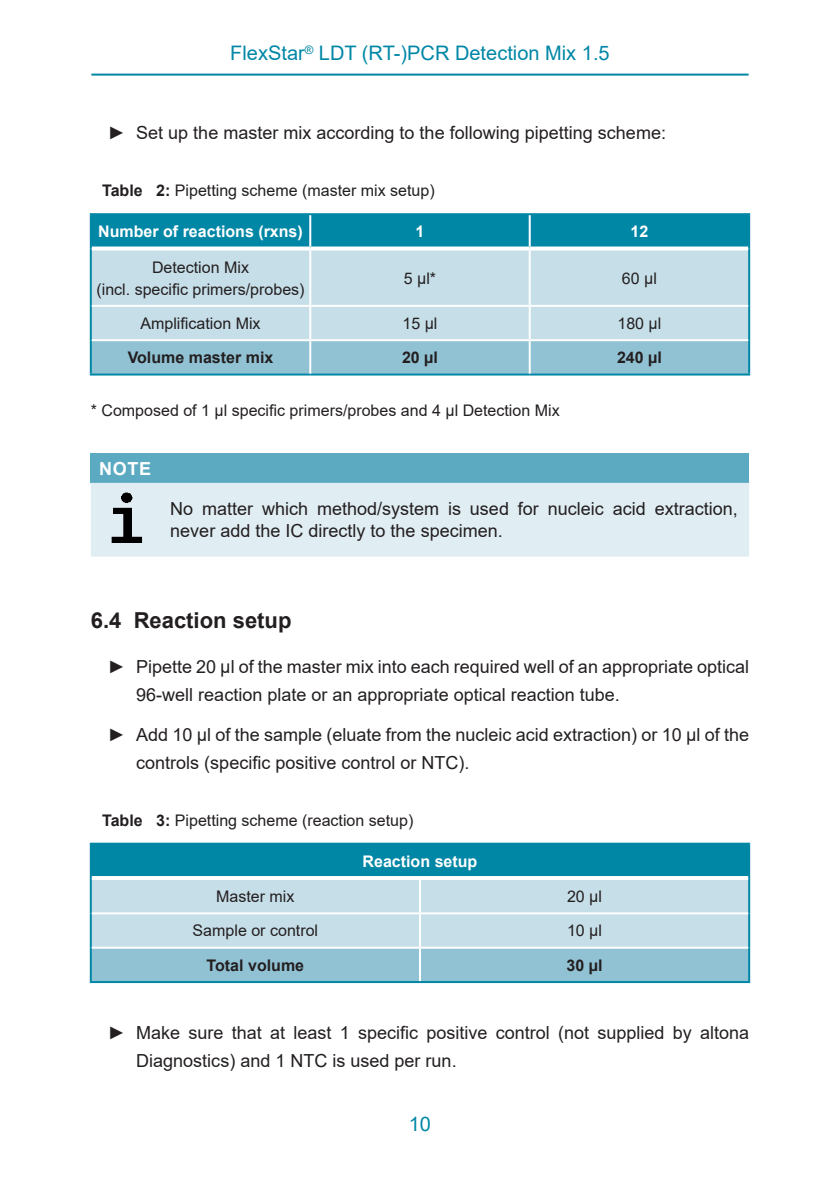
<style>
.page{position:relative;width:840px;height:1191px;background:#fff}
.page>*{position:absolute;margin:0;border:0;box-sizing:border-box;transform-origin:0 0}
.Level_2{font:700 22px "Arial";color:#231f20}
.Seitenkopf{font:20px "Arial";color:#0087a6}
.Note_para{font:18px/28px "Arial";color:#231f20}
.Note_Titel{font:700 18px "Arial";color:#fff}
.Mengentext_zentriert{font:16px/22px "Arial";color:#231f20;text-align:center}
.Titel{font:16px "Arial";color:#231f20}
.Fussnote{font:16px "Arial";color:#231f20}
.Kopfzeile{font:700 16px "Arial";color:#fff}
.Fußzeile{font:700 16px "Arial";color:#231f20}
.s1{font-weight:700}
</style>
<div class="page">
<hr style="left:91px;top:74px;width:657px;height:2px;background:#0087a6">
<svg style="left:92px;top:215px;width:655px;height:158px;background:#92c6d6"></svg>
<hr style="left:90px;top:248px;width:2px;height:58px;background:#0087a6">
<hr style="left:90px;top:306px;width:2px;height:34px;background:#0087a6">
<hr style="left:90px;top:340px;width:2px;height:33px;background:#0087a6">
<hr style="left:90px;top:373px;width:220px;height:2px;background:#0087a6">
<hr style="left:310px;top:373px;width:219px;height:2px;background:#0087a6">
<hr style="left:529px;top:373px;width:220px;height:2px;background:#0087a6">
<hr style="left:90px;top:213px;width:220px;height:2px;background:#0087a6">
<hr style="left:90px;top:215px;width:2px;height:33px;background:#0087a6">
<svg style="left:92px;top:246px;width:218px;height:4px"></svg>
<hr style="left:310px;top:213px;width:219px;height:2px;background:#0087a6">
<hr style="left:309px;top:215px;width:2px;height:31px;background:#fff">
<svg style="left:310px;top:246px;width:219px;height:4px"></svg>
<hr style="left:529px;top:213px;width:220px;height:2px;background:#0087a6">
<hr style="left:747px;top:215px;width:2px;height:33px;background:#0087a6">
<hr style="left:747px;top:248px;width:2px;height:58px;background:#0087a6">
<hr style="left:747px;top:306px;width:2px;height:34px;background:#0087a6">
<hr style="left:747px;top:340px;width:2px;height:33px;background:#0087a6">
<hr style="left:528px;top:215px;width:2px;height:31px;background:#fff">
<hr style="left:309px;top:250px;width:2px;height:55px;background:#fff">
<hr style="left:528px;top:250px;width:2px;height:55px;background:#fff">
<hr style="left:92px;top:305px;width:218px;height:2px;background:#fff">
<hr style="left:310px;top:305px;width:219px;height:2px;background:#fff">
<hr style="left:309px;top:307px;width:2px;height:32px;background:#fff">
<hr style="left:529px;top:305px;width:218px;height:2px;background:#fff">
<hr style="left:528px;top:307px;width:2px;height:32px;background:#fff">
<hr style="left:92px;top:339px;width:218px;height:2px;background:#fff">
<hr style="left:310px;top:339px;width:219px;height:2px;background:#fff">
<hr style="left:309px;top:341px;width:2px;height:32px;background:#fff">
<hr style="left:529px;top:339px;width:218px;height:2px;background:#fff">
<hr style="left:528px;top:341px;width:2px;height:32px;background:#fff">
<svg style="left:529px;top:246px;width:218px;height:4px"></svg>
<div style="left:91px;top:454px;width:657px;height:29px;background:#5caac2"></div>
<div style="left:91px;top:483px;width:657px;height:73px;background:#e0edf3"></div>
<img style="left:94px;top:488px;width:62px;height:63px">
<div style="left:91px;top:843px;width:657px;height:35px;background:#0087a6"></div>
<svg style="left:92px;top:880px;width:655px;height:101px;background:#b5d5e1"></svg>
<hr style="left:90px;top:878px;width:2px;height:35px;background:#0087a6">
<hr style="left:90px;top:913px;width:2px;height:34px;background:#0087a6">
<hr style="left:90px;top:947px;width:2px;height:34px;background:#0087a6">
<hr style="left:90px;top:981px;width:330px;height:2px;background:#0087a6">
<hr style="left:420px;top:981px;width:329px;height:2px;background:#0087a6">
<hr style="left:90px;top:842px;width:330px;height:2px;background:#0087a6">
<hr style="left:90px;top:844px;width:2px;height:34px;background:#0087a6">
<hr style="left:420px;top:842px;width:329px;height:2px;background:#0087a6">
<hr style="left:747px;top:844px;width:2px;height:34px;background:#0087a6">
<hr style="left:747px;top:878px;width:2px;height:35px;background:#0087a6">
<hr style="left:747px;top:913px;width:2px;height:34px;background:#0087a6">
<hr style="left:747px;top:947px;width:2px;height:34px;background:#0087a6">
<hr style="left:92px;top:876px;width:328px;height:4px;background:#fff">
<hr style="left:420px;top:876px;width:327px;height:4px;background:#fff">
<hr style="left:419px;top:880px;width:2px;height:32px;background:#fff">
<hr style="left:92px;top:912px;width:328px;height:2px;background:#fff">
<hr style="left:420px;top:912px;width:327px;height:2px;background:#fff">
<hr style="left:419px;top:914px;width:2px;height:32px;background:#fff">
<hr style="left:92px;top:946px;width:328px;height:2px;background:#fff">
<hr style="left:420px;top:946px;width:327px;height:2px;background:#fff">
<hr style="left:419px;top:948px;width:2px;height:33px;background:#fff">
<p class="Seitenkopf" style="left:230px;top:40px;width:381px">FlexStar<sup>®</sup> LDT (RT-)PCR Detection Mix 1.5</p>
<p class="Note_para" style="left:108px;top:119px;width:559px">► Set up the master mix according to the following pipetting scheme:</p>
<p class="Titel" style="left:102px;top:179px;width:334px"><span class="s1">Table 2:</span> Pipetting scheme (master mix setup)</p>
<p class="Kopfzeile" style="left:98px;top:220px;width:206px">Number of reactions (rxns)</p>
<p class="Kopfzeile" style="left:415px;top:220px;width:10px">1</p>
<p class="Kopfzeile" style="left:630px;top:220px;width:19px">12</p>
<p class="Mengentext_zentriert" style="left:96px;top:256px;width:209px">Detection Mix<br>(incl. specific primers/probes)</p>
<p class="Mengentext_zentriert" style="left:403px;top:267px;width:34px">5 µl*</p>
<p class="Mengentext_zentriert" style="left:621px;top:267px;width:37px">60 µl</p>
<p class="Mengentext_zentriert" style="left:140px;top:312px;width:122px">Amplification Mix</p>
<p class="Mengentext_zentriert" style="left:402px;top:312px;width:37px">15 µl</p>
<p class="Mengentext_zentriert" style="left:617px;top:312px;width:45px">180 µl</p>
<p class="Fußzeile" style="left:128px;top:346px;width:147px">Volume master mix</p>
<p class="Fußzeile" style="left:402px;top:346px;width:37px">20 µl</p>
<p class="Fußzeile" style="left:616px;top:346px;width:46px">240 µl</p>
<p class="Fussnote" style="left:91px;top:400px;width:470px">* Composed of 1 µl specific primers/probes and 4 µl Detection Mix</p>
<p class="Note_Titel" style="left:99px;top:456px;width:53px">NOTE</p>
<p class="Note_para" style="left:170px;top:498px;width:568px;line-height:22px">No matter which method/system is used for nucleic acid extraction, never add the IC directly to the specimen.</p>
<p class="Level_2" style="left:91px;top:605px;width:202px">6.4 Reaction setup</p>
<p class="Note_para" style="left:136px;top:653px;width:614px;text-indent:-28px">► Pipette 20 µl of the master mix into each required well of an appropriate optical<br>96-well reaction plate or an appropriate optical reaction tube.</p>
<p class="Note_para" style="left:136px;top:720px;width:614px;text-indent:-28px">► Add 10 µl of the sample (eluate from the nucleic acid extraction) or 10 µl of the controls (specific positive control or NTC).</p>
<p class="Titel" style="left:102px;top:809px;width:312px"><span class="s1">Table 3:</span> Pipetting scheme (reaction setup)</p>
<p class="Kopfzeile" style="left:362px;top:849px;width:116px">Reaction setup</p>
<p class="Mengentext_zentriert" style="left:216px;top:885px;width:80px">Master mix</p>
<p class="Mengentext_zentriert" style="left:566px;top:885px;width:37px">20 µl</p>
<p class="Mengentext_zentriert" style="left:192px;top:919px;width:127px">Sample or control</p>
<p class="Mengentext_zentriert" style="left:566px;top:919px;width:37px">10 µl</p>
<p class="Fußzeile" style="left:206px;top:953px;width:99px">Total volume</p>
<p class="Fußzeile" style="left:566px;top:953px;width:37px">30 µl</p>
<p class="Note_para" style="left:136px;top:1019px;width:614px;text-indent:-28px">► Make sure that at least 1 specific positive control (not supplied by altona<br>Diagnostics) and 1 NTC is used per run.</p>
<p class="Seitenkopf" style="left:408px;top:1110px;width:24px">10</p>
</div>
